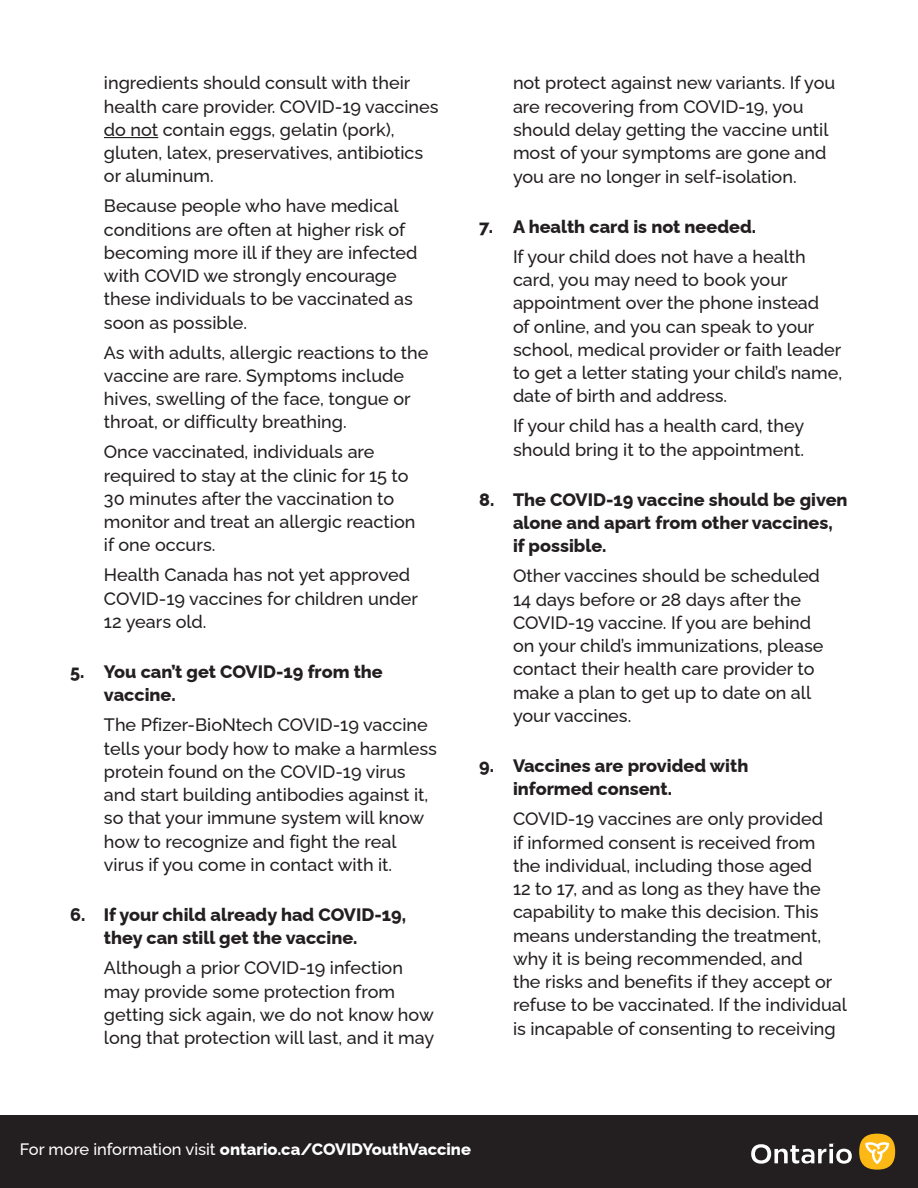
<style>
.page{position:relative;width:918px;height:1188px;background:#fff}
.page>*{position:absolute;margin:0;border:0;box-sizing:border-box;transform-origin:0 0}
.t1{font:100 18px/23.2px "Raleway";color:#231f20}
.t2{font:800 18px/23.2px "Raleway";color:#231f20}
.t3{font:800 16.5px "Raleway";color:#fff}
.s1{font-weight:100}
</style>
<div class="page">
<div style="left:0;top:1116px;width:918px;height:72px;background:#231f20"></div>
<div style="left:859px;top:1134px;width:36px;height:36px;background:#fcb814;border-radius:50%"></div>
<svg style="left:865px;top:1142px;width:24px;height:22px"></svg>
<svg style="left:751px;top:1144px;width:101px;height:20px"></svg>
<hr style="left:104px;top:137px;width:54px;height:1px;background:#231f20">
<p class="t1" style="left:104px;top:69px;width:336px">ingredients should consult with their health care provider. COVID-19 vaccines do not contain eggs, gelatin (pork), gluten, latex, preservatives, antibiotics or aluminum.</p>
<p class="t1" style="left:104px;top:192px;width:315px">Because people who have medical conditions are often at higher risk of becoming more ill if they are infected with COVID we strongly encourage these individuals to be vaccinated as soon as possible.</p>
<p class="t1" style="left:104px;top:339px;width:326px">As with adults, allergic reactions to the vaccine are rare. Symptoms include hives, swelling of the face, tongue or throat, or difficulty breathing.</p>
<p class="t1" style="left:104px;top:438px;width:313px">Once vaccinated, individuals are required to stay at the clinic for 15 to<br>30 minutes after the vaccination to monitor and treat an allergic reaction if one occurs.</p>
<p class="t1" style="left:104px;top:561px;width:316px">Health Canada has not yet approved<br>COVID-19 vaccines for children under<br>12 years old.</p>
<p class="t2" style="left:104px;top:658px;width:280px;text-indent:-34px">5. You can’t get COVID-19 from the vaccine.</p>
<p class="t1" style="left:104px;top:711px;width:335px">The Pfizer-BioNtech COVID-19 vaccine tells your body how to make a harmless protein found on the COVID-19 virus and start building antibodies against it, so that your immune system will know how to recognize and fight the real virus if you come in contact with it.</p>
<p class="t2" style="left:104px;top:901px;width:304px;text-indent:-34px">6. If your child already had COVID-19, they can still get the vaccine.</p>
<p class="t1" style="left:104px;top:955px;width:332px">Although a prior COVID-19 infection may provide some protection from getting sick again, we do not know how long that protection will last, and it may</p>
<p class="t1" style="left:513px;top:70px;width:324px">not protect against new variants. If you are recovering from COVID-19, you should delay getting the vaccine until most of your symptoms are gone and you are no longer in self-isolation.</p>
<p class="t2" style="left:479px;top:213px;width:278px">7. A health card is not needed.</p>
<p class="t1" style="left:513px;top:243px;width:331px">If your child does not have a health card, you may need to book your appointment over the phone instead<br>of online, and you can speak to your school, medical provider or faith leader to get a letter stating your child’s name, date of birth and address.</p>
<p class="t1" style="left:513px;top:412px;width:293px">If your child has a health card, they should bring it to the appointment.</p>
<p class="t2" style="left:513px;top:486px;width:336px;text-indent:-34px">8. The COVID-19 vaccine should be given alone and apart from other vaccines, if possible.</p>
<p class="t1" style="left:513px;top:562px;width:312px">Other vaccines should be scheduled<br>14 days before or 28 days after the<br>COVID-19 vaccine. If you are behind on your child’s immunizations, please contact their health care provider to make a plan to get up to date on all your vaccines.</p>
<p class="t2" style="left:513px;top:752px;width:237px;text-indent:-34px">9. Vaccines are provided with informed consent.</p>
<p class="t1" style="left:513px;top:805px;width:335px">COVID-19 vaccines are only provided<br>if informed consent is received from the individual, including those aged<br>12 to 17, and as long as they have the capability to make this decision. This means understanding the treatment, why it is being recommended, and<br>the risks and benefits if they accept or refuse to be vaccinated. If the individual is incapable of consenting to receiving</p>
<p class="t3" style="left:20px;top:1136px;width:453px"><span class="s1">For more information visit</span> ontario.ca/COVIDYouthVaccine</p>
</div>
